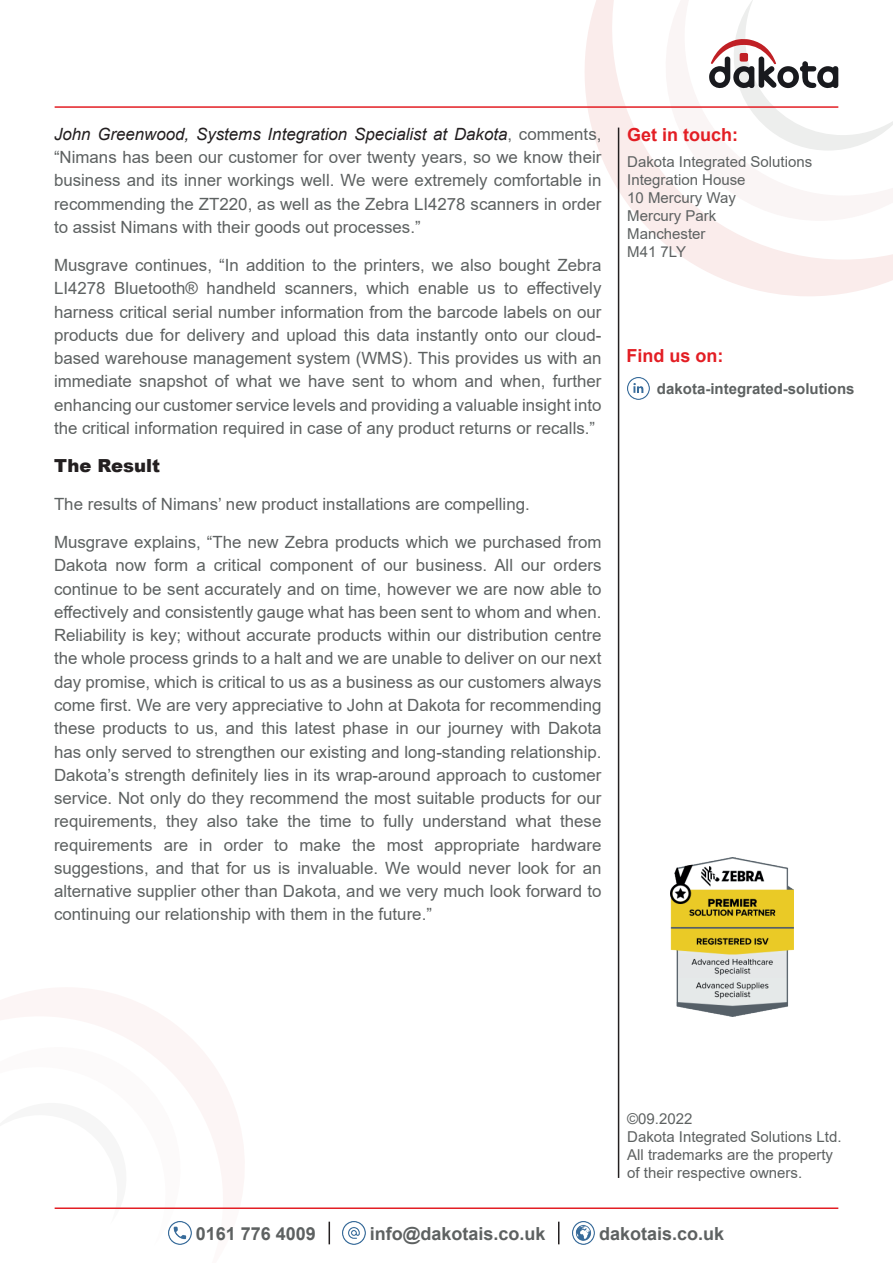
<style>
.page{position:relative;width:893px;height:1263px;background:#fff}
.page>*{position:absolute;margin:0;border:0;box-sizing:border-box;transform-origin:0 0}
.t1{font:700 18px "Arial";color:#5d6161}
.t2{font:700 18px "Arial";color:#e31e24}
.t3{font:900 18px "Arial";color:#231f20}
.t4{font:16.8px/23.2px "Arial";color:#5d6161;text-align:justify}
.t5{font:15px/18px "Arial";color:#5d6161}
.t6{font:700 15px "Arial";color:#5d6161}
.s1{font-style:italic;color:#231f20}
</style>
<div class="page">
<hr style="left:55px;top:1207px;width:783px;height:2px;background:#e31e24">
<img style="left:572px;top:1222px;width:23px;height:22px">
<img style="left:169px;top:1222px;width:22px;height:22px">
<svg style="left:329px;top:1222px;width:1px;height:22px"></svg>
<img style="left:343px;top:1222px;width:22px;height:22px">
<svg style="left:558px;top:1222px;width:1px;height:22px"></svg>
<svg style="left:585px;top:0;width:308px;height:296px"></svg>
<svg style="left:646px;top:0;width:247px;height:221px"></svg>
<svg style="left:709px;top:0;width:184px;height:151px"></svg>
<hr style="left:55px;top:106px;width:783px;height:2px;background:#e31e24">
<hr style="left:618px;top:128px;width:1px;height:1050px;background:#231f20">
<img style="left:627px;top:377px;width:23px;height:23px">
<img style="left:671px;top:857px;width:123px;height:160px">
<p class="t4" style="left:54px;top:122px;width:549px"><span class="s1">John Greenwood, Systems Integration Specialist at Dakota</span>, comments, “Nimans has been our customer for over twenty years, so we know their business and its inner workings well. We were extremely comfortable in recommending the ZT220, as well as the Zebra LI4278 scanners in order to assist Nimans with their goods out processes.”</p>
<p class="t4" style="left:54px;top:253px;width:549px">Musgrave continues, “In addition to the printers, we also bought Zebra LI4278 Bluetooth® handheld scanners, which enable us to effectively harness critical serial number information from the barcode labels on our products due for delivery and upload this data instantly onto our cloud&shy;based warehouse management system (WMS). This provides us with an immediate snapshot of what we have sent to whom and when, further enhancing our customer service levels and providing a valuable insight into the critical information required in case of any product returns or recalls.”</p>
<p class="t3" style="left:54px;top:452px;width:108px">The Result</p>
<p class="t4" style="left:54px;top:492px;width:477px">The results of Nimans’ new product installations are compelling.</p>
<p class="t4" style="left:54px;top:530px;width:549px">Musgrave explains, “The new Zebra products which we purchased from Dakota now form a critical component of our business. All our orders continue to be sent accurately and on time, however we are now able to effectively and consistently gauge what has been sent to whom and when.<br>Reliability is key; without accurate products within our distribution centre the whole process grinds to a halt and we are unable to deliver on our next day promise, which is critical to us as a business as our customers always come first. We are very appreciative to John at Dakota for recommending these products to us, and this latest phase in our journey with Dakota has only served to strengthen our existing and long-standing relationship.<br>Dakota’s strength definitely lies in its wrap-around approach to customer service. Not only do they recommend the most suitable products for our requirements, they also take the time to fully understand what these requirements are in order to make the most appropriate hardware suggestions, and that for us is invaluable. We would never look for an alternative supplier other than Dakota, and we very much look forward to continuing our relationship with them in the future.”</p>
<p class="t2" style="left:627px;top:122px;width:113px">Get in touch:</p>
<p class="t5" style="left:627px;top:153px;width:187px">Dakota Integrated Solutions<br>Integration House<br>10 Mercury Way<br>Mercury Park<br>Manchester<br>M41 7LY</p>
<p class="t2" style="left:626px;top:343px;width:99px">Find us on:</p>
<p class="t6" style="left:657px;top:378px;width:199px">dakota-integrated-solutions</p>
<p class="t5" style="left:627px;top:1109px;width:216px">©09.2022<br>Dakota Integrated Solutions Ltd.<br>All trademarks are the property of their respective owners.</p>
<p class="t1" style="left:196px;top:1220px;width:122px">0161 776 4009</p>
<p class="t1" style="left:370px;top:1220px;width:177px">info@dakotais.co.uk</p>
<p class="t1" style="left:599px;top:1220px;width:127px">dakotais.co.uk</p>
</div>
